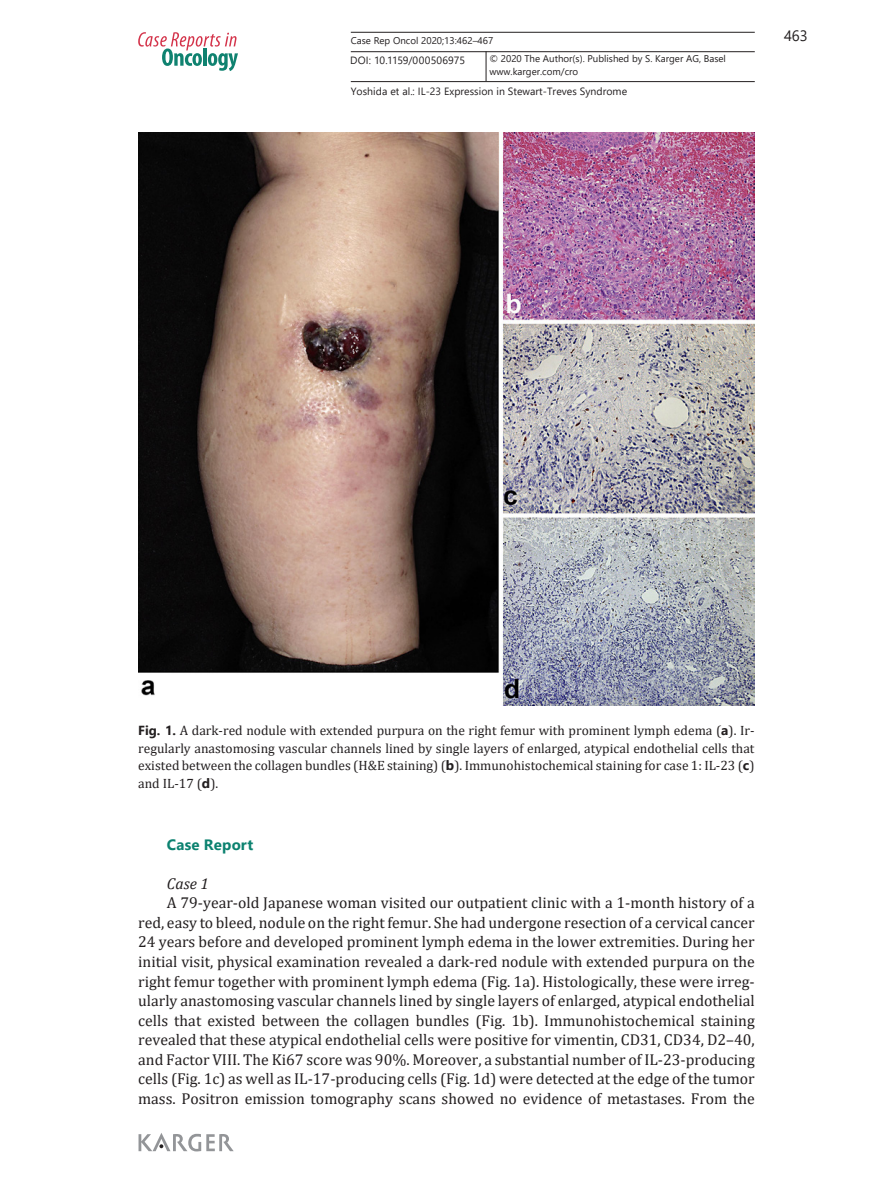
<style>
.page{position:relative;width:893px;height:1191px;background:#fff}
.page>*{position:absolute;margin:0;border:0;box-sizing:border-box;transform-origin:0 0}
.t1{font:15.75px/19.5px "Cambria";color:#231f20;text-align:justify}
.t2{font:italic 15.75px "Cambria";color:#231f20}
.t3{font:700 15px "Segoe UI";letter-spacing:.015em;color:#0c8270}
.t4{font:15px "Segoe UI";color:#231f20}
.t5{font:13.5px/17.4px "Cambria";color:#231f20;text-align:justify}
.t6{font:10.5px "Segoe UI";letter-spacing:.005em;color:#231f20}
.t7{font:9.75px "Segoe UI";color:#231f20}
.s1{font-family:"Segoe UI";font-weight:700;font-size:13.2px}
.s2{font-family:"Segoe UI";font-weight:700}
</style>
<div class="page">
<svg style="left:138px;top:32px;width:100px;height:39px"></svg>
<hr style="left:351px;top:51px;width:404px;height:1px;background:#231f20">
<hr style="left:351px;top:81px;width:404px;height:1px;background:#231f20">
<hr style="left:351px;top:32px;width:404px;height:1px;background:#231f20">
<svg style="left:139px;top:1133px;width:95px;height:18px"></svg>
<hr style="left:486px;top:51px;width:1px;height:30px;background:#231f20">
<img style="left:138px;top:133px;width:617px;height:573px">
<p class="t7" style="left:351px;top:31px;width:144px">Case Rep Oncol 2020;13:462–467</p>
<p class="t6" style="left:350px;top:50px;width:117px">DOI: 10.1159/000506975</p>
<p class="t7" style="left:489px;top:50px;width:238px">© 2020 The Author(s). Published by S. Karger AG, Basel</p>
<p class="t7" style="left:489px;top:62px;width:90px">www.karger.com/cro</p>
<p class="t6" style="left:351px;top:81px;width:278px">Yoshida et al.: IL-23 Expression in Stewart-Treves Syndrome</p>
<p class="t4" style="left:784px;top:22px;width:25px">463</p>
<p class="t5" style="left:138px;top:722px;width:618px"><span class="s1">Fig. 1.</span> A dark-red nodule with extended purpura on the right femur with prominent lymph edema (<span class="s2">a</span>). Ir&shy;regularly anastomosing vascular channels lined by single layers of enlarged, atypical endothelial cells that existed between the collagen bundles (H&amp;E staining) (<span class="s2">b</span>). Immunohistochemical staining for case 1: IL-23 (<span class="s2">c</span>) and IL-17 (<span class="s2">d</span>).</p>
<p class="t3" style="left:167px;top:830px;width:88px">Case Report</p>
<p class="t2" style="left:167px;top:872px;width:43px">Case 1</p>
<p class="t1" style="left:138px;top:893px;width:618px;text-indent:29px">A 79-year-old Japanese woman visited our outpatient clinic with a 1-month history of a red, easy to bleed, nodule on the right femur. She had undergone resection of a cervical cancer 24 years before and developed prominent lymph edema in the lower extremities. During her initial visit, physical examination revealed a dark-red nodule with extended purpura on the right femur together with prominent lymph edema (Fig. 1a). Histologically, these were irreg&shy;ularly anastomosing vascular channels lined by single layers of enlarged, atypical endothelial cells that existed between the collagen bundles (Fig. 1b). Immunohistochemical staining revealed that these atypical endothelial cells were positive for vimentin, CD31, CD34, D2–40, and Factor VIII. The Ki67 score was 90%. Moreover, a substantial number of IL-23-producing cells (Fig. 1c) as well as IL-17-producing cells (Fig. 1d) were detected at the edge of the tumor mass. Positron emission tomography scans showed no evidence of metastases. From the</p>
</div>
